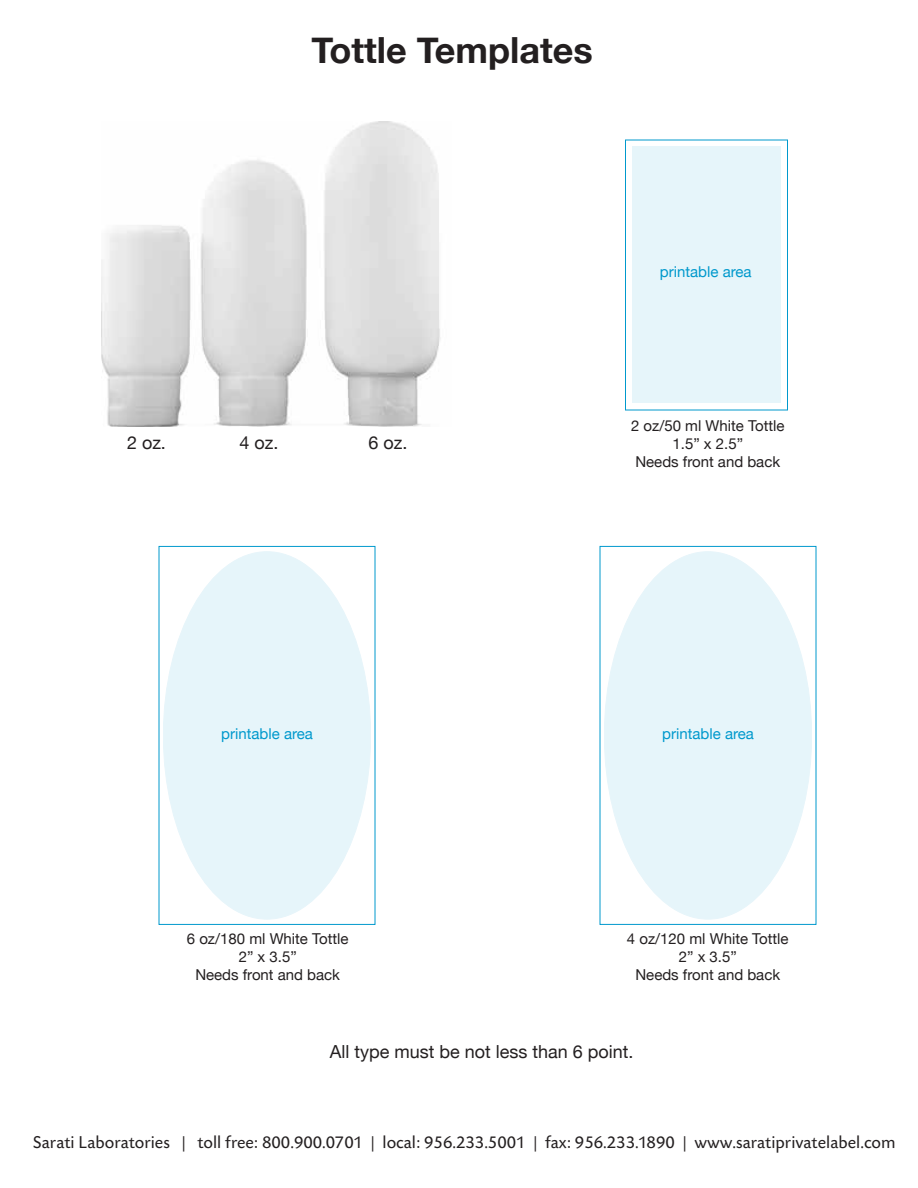
<style>
.page{position:relative;width:918px;height:1188px;background:#fff}
.page>*{position:absolute;margin:0;border:0;box-sizing:border-box;transform-origin:0 0}
.t1{font:700 36px "Helvetica Neue";color:#231f20}
.t2{font:18px "Today BEF";color:#231f20}
.t3{font:18px "Helvetica Neue";color:#231f20}
.t4{font:15px/18px "Helvetica Neue";color:#231f20;text-align:center}
.t5{font:15px "Helvetica Neue";color:#0099cd}
</style>
<div class="page">
<div style="left:625px;top:140px;width:163px;height:270px;border:1px solid #0099cd"></div>
<div style="left:600px;top:546px;width:216px;height:379px;border:1px solid #0099cd"></div>
<div style="left:604px;top:552px;width:208px;height:367px;background:#e6f5fa;border-radius:50%"></div>
<img style="left:102px;top:122px;width:339px;height:305px">
<div style="left:159px;top:546px;width:216px;height:379px;border:1px solid #0099cd"></div>
<div style="left:163px;top:552px;width:208px;height:367px;background:#e6f5fa;border-radius:50%"></div>
<div style="left:632px;top:146px;width:149px;height:256px;background:#e6f5fa"></div>
<h1 class="t1" style="left:312px;top:28px;width:283px">Tottle Templates</h1>
<p class="t3" style="left:127px;top:432px;width:40px">2 oz.</p>
<p class="t3" style="left:240px;top:432px;width:40px">4 oz.</p>
<p class="t3" style="left:369px;top:432px;width:40px">6 oz.</p>
<p class="t5" style="left:660px;top:263px;width:93px">printable area</p>
<p class="t4" style="left:631px;top:416px;width:155px">2 oz/50 ml White Tottle<br>1.5” x 2.5”<br>Needs front and back</p>
<p class="t5" style="left:221px;top:725px;width:93px">printable area</p>
<p class="t4" style="left:187px;top:930px;width:163px">6 oz/180 ml White Tottle<br>2” x 3.5”<br>Needs front and back</p>
<p class="t5" style="left:662px;top:725px;width:93px">printable area</p>
<p class="t4" style="left:627px;top:930px;width:163px">4 oz/120 ml White Tottle<br>2” x 3.5”<br>Needs front and back</p>
<p class="t3" style="left:330px;top:1040px;width:305px">All type must be not less than 6 point.</p>
<p class="t2" style="left:33px;top:1133px;width:864px">Sarati Laboratories | toll free: 800.900.0701 | local: 956.233.5001 | fax: 956.233.1890 | www.saratiprivatelabel.com</p>
</div>
